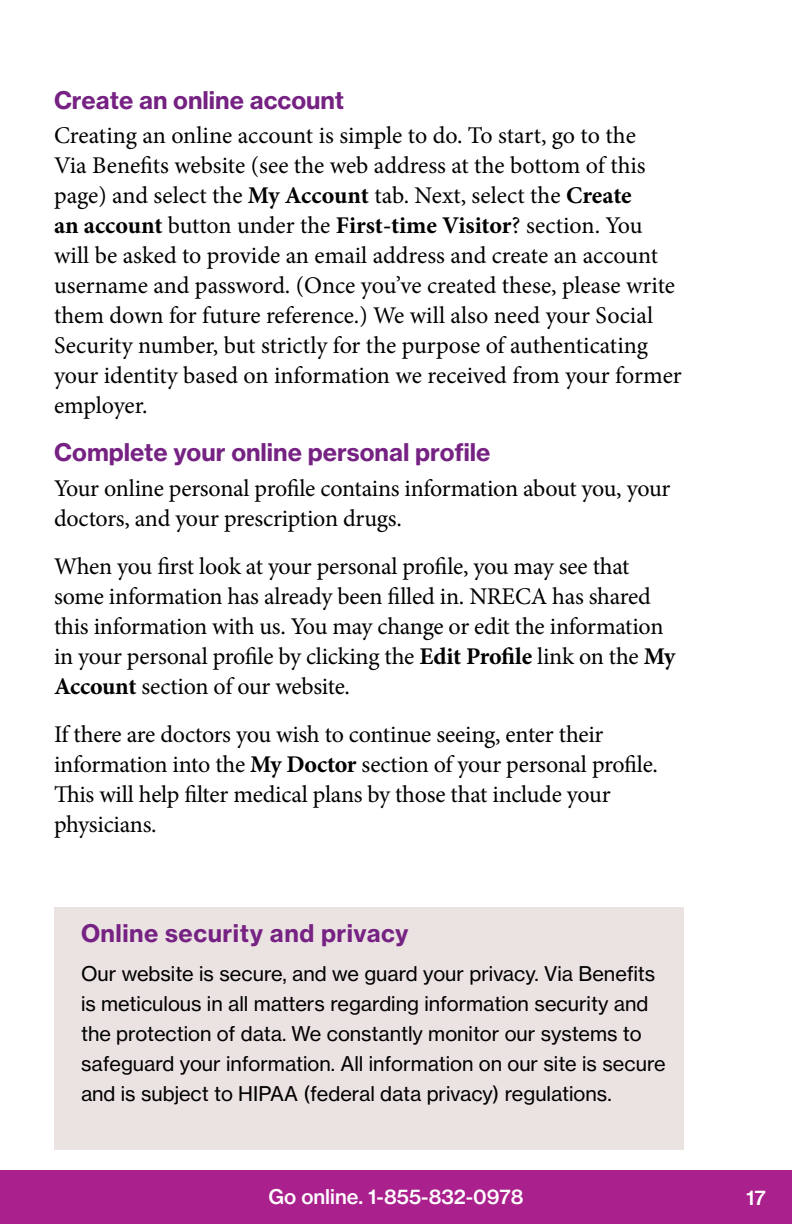
<style>
.page{position:relative;width:792px;height:1224px;background:#fff}
.page>*{position:absolute;margin:0;border:0;box-sizing:border-box;transform-origin:0 0}
.t1{font:24px/30px "Minion Pro";letter-spacing:-.01em;color:#000}
.t2{font:24px "N Haas Grotesk TX Std 75 Bd";color:#762283}
.t3{font:24px "N Haas Grotesk TX Std 75 Bd";letter-spacing:.02em;color:#762283}
.t4{font:20px/30px "N Haas Grotesk TX Std 55 Rg";color:#000}
.t5{font:20px "N Haas Grotesk TX Std 65 Md";color:#fff}
.s1{font-weight:700}
</style>
<div class="page">
<div style="left:0;top:1170px;width:792px;height:54px;background:#aa218e"></div>
<div style="left:54px;top:907px;width:630px;height:242px;background:#ebe3e2"></div>
<p class="t2" style="left:54px;top:85px;width:292px">Create an online account</p>
<p class="t1" style="left:54px;top:121px;width:629px">Creating an online account is simple to do. To start, go to the<br>Via Benefits website (see the web address at the bottom of this page) and select the <span class="s1">My Account</span> tab. Next, select the <span class="s1">Create<br>an account</span> button under the <span class="s1">First-time Visitor</span>? section. You will be asked to provide an email address and create an account username and password. (Once you’ve created these, please write them down for future reference.) We will also need your Social Security number, but strictly for the purpose of authenticating your identity based on information we received from your former employer.</p>
<p class="t2" style="left:54px;top:437px;width:438px">Complete your online personal profile</p>
<p class="t1" style="left:54px;top:474px;width:618px">Your online personal profile contains information about you, your doctors, and your prescription drugs.</p>
<p class="t1" style="left:54px;top:552px;width:623px">When you first look at your personal profile, you may see that some information has already been filled in. NRECA has shared this information with us. You may change or edit the information in your personal profile by clicking the <span class="s1">Edit Profile</span> link on the <span class="s1">My Account</span> section of our website.</p>
<p class="t1" style="left:54px;top:720px;width:605px">If there are doctors you wish to continue seeing, enter their information into the <span class="s1">My Doctor</span> section of your personal profile.<br>This will help filter medical plans by those that include your physicians.</p>
<p class="t3" style="left:81px;top:918px;width:329px">Online security and privacy</p>
<p class="t4" style="left:81px;top:959px;width:586px">Our website is secure, and we guard your privacy. Via Benefits is meticulous in all matters regarding information security and the protection of data. We constantly monitor our systems to safeguard your information. All information on our site is secure and is subject to HIPAA (federal data privacy) regulations.</p>
<p class="t5" style="left:269px;top:1184px;width:256px">Go online. 1-855-832-0978</p>
<p class="t5" style="left:746px;top:1185px;width:21px">17</p>
</div>
